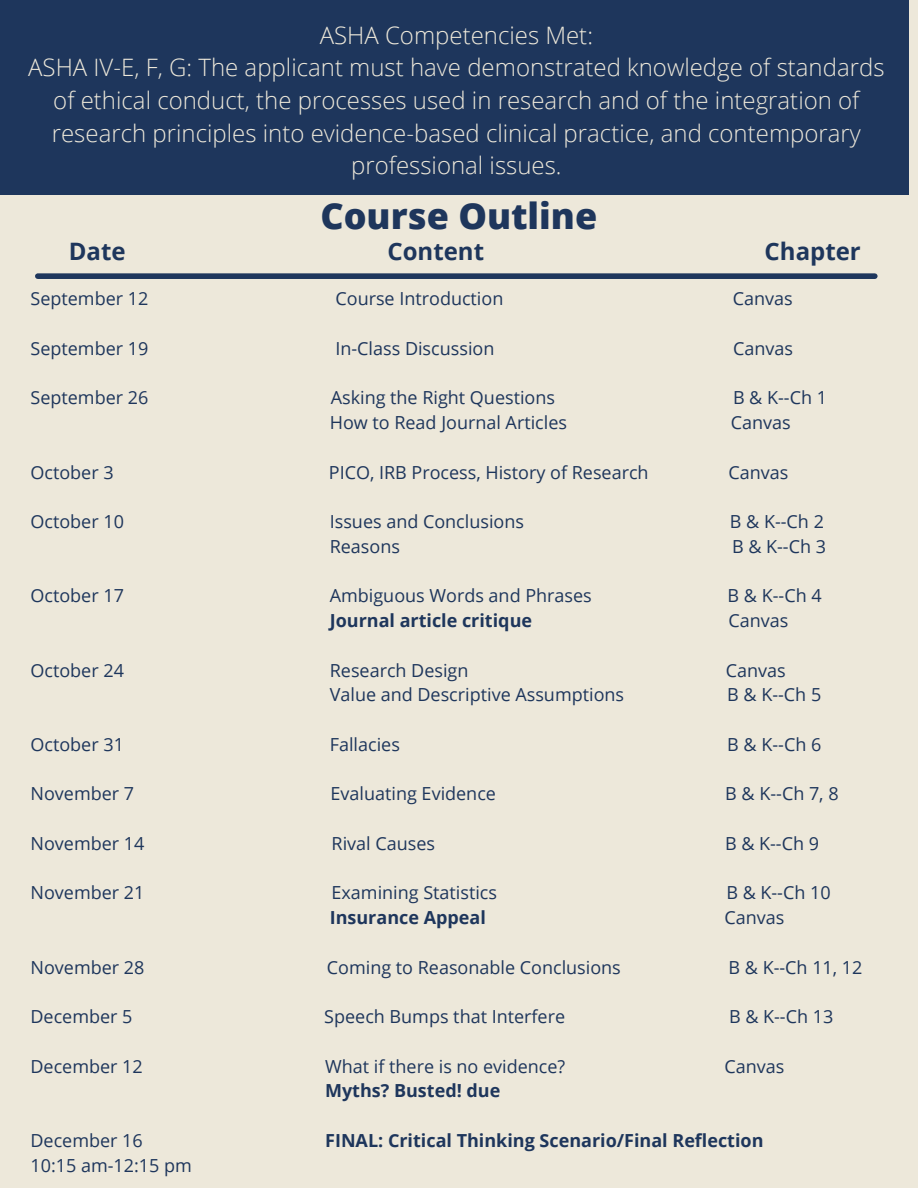
<style>
.page{position:relative;width:918px;height:1188px;background:#ede8da}
.page>*{position:absolute;margin:0;border:0;box-sizing:border-box;transform-origin:0 0}
.t1{font:800 36px "Open Sans";color:#1e365c}
.t2{font:300 24px/32.7px "Open Sans";color:#ede8da;text-align:center}
.t3{font:700 24px "Open Sans";color:#1e365c}
.t4{font:18px "Open Sans";color:#1e365c}
.t5{font:700 18px "Open Sans";color:#1e365c}
</style>
<div class="page">
<div style="left:38px;top:273px;width:837px;height:6px;background:#1e365c"></div>
<div style="left:0;top:0;width:909px;height:195px;background:#1e365c"></div>
<p class="t2" style="left:28px;top:18px;width:858px">ASHA Competencies Met:<br>ASHA IV-E, F, G: The applicant must have demonstrated knowledge of standards of ethical conduct, the processes used in research and of the integration of research principles into evidence-based clinical practice, and contemporary professional issues.</p>
<h1 class="t1" style="left:320px;top:191px;width:278px">Course Outline</h1>
<h2 class="t3" style="left:69px;top:235px;width:58px">Date</h2>
<h2 class="t3" style="left:387px;top:235px;width:98px">Content</h2>
<h2 class="t3" style="left:765px;top:235px;width:98px">Chapter</h2>
<p class="t4" style="left:31px;top:286px;width:119px">September 12</p>
<p class="t4" style="left:335px;top:286px;width:169px">Course Introduction</p>
<p class="t4" style="left:733px;top:286px;width:61px">Canvas</p>
<p class="t4" style="left:31px;top:336px;width:119px">September 19</p>
<p class="t4" style="left:335px;top:336px;width:160px">In-Class Discussion</p>
<p class="t4" style="left:733px;top:336px;width:61px">Canvas</p>
<p class="t4" style="left:31px;top:385px;width:119px">September 26</p>
<p class="t4" style="left:331px;top:385px;width:226px">Asking the Right Questions</p>
<p class="t4" style="left:733px;top:385px;width:95px">B &amp; K--Ch 1</p>
<p class="t4" style="left:330px;top:410px;width:239px">How to Read Journal Articles</p>
<p class="t4" style="left:731px;top:410px;width:61px">Canvas</p>
<p class="t4" style="left:31px;top:459px;width:85px">October 3</p>
<p class="t4" style="left:329px;top:459px;width:321px">PICO, IRB Process, History of Research</p>
<p class="t4" style="left:728px;top:459px;width:61px">Canvas</p>
<p class="t4" style="left:31px;top:509px;width:95px">October 10</p>
<p class="t4" style="left:330px;top:509px;width:196px">Issues and Conclusions</p>
<p class="t4" style="left:730px;top:509px;width:95px">B &amp; K--Ch 2</p>
<p class="t4" style="left:330px;top:534px;width:72px">Reasons</p>
<p class="t4" style="left:732px;top:534px;width:95px">B &amp; K--Ch 3</p>
<p class="t4" style="left:31px;top:583px;width:95px">October 17</p>
<p class="t4" style="left:330px;top:583px;width:264px">Ambiguous Words and Phrases</p>
<p class="t4" style="left:728px;top:583px;width:95px">B &amp; K--Ch 4</p>
<p class="t5" style="left:330px;top:608px;width:204px">Journal article critique</p>
<p class="t4" style="left:729px;top:608px;width:61px">Canvas</p>
<p class="t4" style="left:31px;top:657px;width:95px">October 24</p>
<p class="t4" style="left:330px;top:657px;width:140px">Research Design</p>
<p class="t4" style="left:726px;top:657px;width:61px">Canvas</p>
<p class="t4" style="left:330px;top:682px;width:296px">Value and Descriptive Assumptions</p>
<p class="t4" style="left:727px;top:682px;width:95px">B &amp; K--Ch 5</p>
<p class="t4" style="left:31px;top:732px;width:95px">October 31</p>
<p class="t4" style="left:330px;top:732px;width:72px">Fallacies</p>
<p class="t4" style="left:727px;top:732px;width:95px">B &amp; K--Ch 6</p>
<p class="t4" style="left:31px;top:781px;width:105px">November 7</p>
<p class="t4" style="left:331px;top:781px;width:167px">Evaluating Evidence</p>
<p class="t4" style="left:725px;top:781px;width:115px">B &amp; K--Ch 7, 8</p>
<p class="t4" style="left:31px;top:831px;width:115px">November 14</p>
<p class="t4" style="left:332px;top:831px;width:105px">Rival Causes</p>
<p class="t4" style="left:725px;top:831px;width:95px">B &amp; K--Ch 9</p>
<p class="t4" style="left:31px;top:880px;width:115px">November 21</p>
<p class="t4" style="left:332px;top:880px;width:167px">Examining Statistics</p>
<p class="t4" style="left:726px;top:880px;width:106px">B &amp; K--Ch 10</p>
<p class="t5" style="left:330px;top:905px;width:158px">Insurance Appeal</p>
<p class="t4" style="left:724px;top:905px;width:61px">Canvas</p>
<p class="t4" style="left:31px;top:954px;width:115px">November 28</p>
<p class="t4" style="left:327px;top:954px;width:295px">Coming to Reasonable Conclusions</p>
<p class="t4" style="left:729px;top:954px;width:135px">B &amp; K--Ch 11, 12</p>
<p class="t4" style="left:31px;top:1004px;width:104px">December 5</p>
<p class="t4" style="left:324px;top:1004px;width:242px">Speech Bumps that Interfere</p>
<p class="t4" style="left:729px;top:1004px;width:106px">B &amp; K--Ch 13</p>
<p class="t4" style="left:31px;top:1053px;width:114px">December 12</p>
<p class="t4" style="left:325px;top:1053px;width:242px">What if there is no evidence?</p>
<p class="t4" style="left:725px;top:1053px;width:61px">Canvas</p>
<p class="t5" style="left:325px;top:1078px;width:177px">Myths? Busted! due</p>
<p class="t4" style="left:31px;top:1128px;width:114px">December 16</p>
<p class="t5" style="left:325px;top:1128px;width:440px">FINAL: Critical Thinking Scenario/Final Reflection</p>
<p class="t4" style="left:31px;top:1152px;width:163px">10:15 am-12:15 pm</p>
</div>
